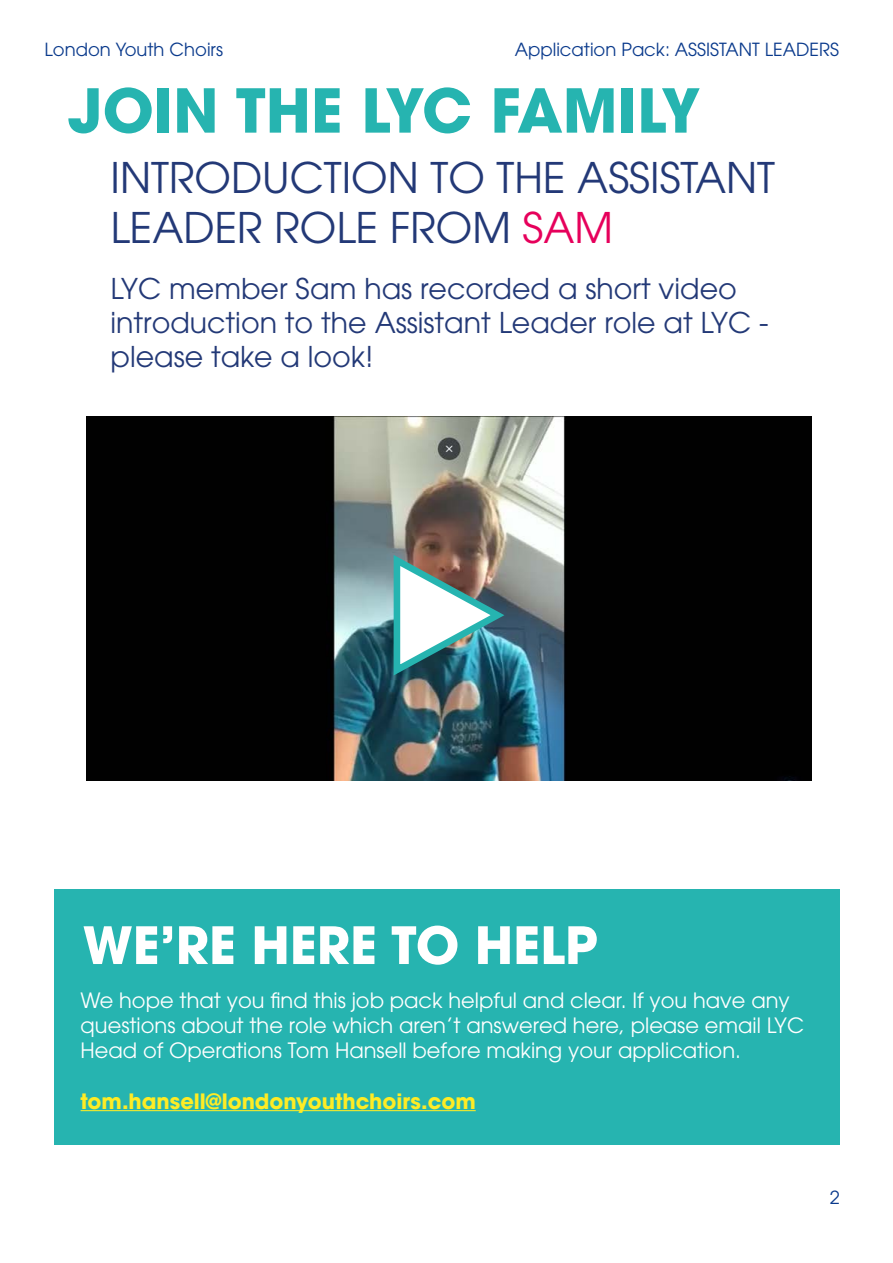
<style>
.page{position:relative;width:893px;height:1263px;background:#fff}
.page>*{position:absolute;margin:0;border:0;box-sizing:border-box;transform-origin:0 0}
.t1{font:700 60px "ITC Avant Garde Pro";color:#26b4b0}
.t2{font:700 51px "ITC Avant Garde Pro";color:#fff}
.t3{font:42px/50.4px "ITC Avant Garde Pro";color:#233977}
.t4{font:28.5px/34.2px "ITC Avant Garde Pro";color:#233977}
.t5{font:21px/25.2px "ITC Avant Garde Pro";color:#fff}
.t6{font:700 21px "ITC Avant Garde Pro";color:#feec25}
.t7{font:18px "ITC Avant Garde Pro";color:#0a3a8c}
.s1{color:#e6005b}
</style>
<div class="page">
<div style="left:54px;top:890px;width:786px;height:255px;background:#26b4b0"></div>
<hr style="left:81px;top:1110px;width:395px;height:1px;background:#feec25">
<img style="left:87px;top:416px;width:724px;height:364px">
<img style="left:390px;top:549px;width:116px;height:132px">
<p class="t7" style="left:45px;top:38px;width:180px">London Youth Choirs</p>
<p class="t7" style="left:515px;top:38px;width:326px">Application Pack: ASSISTANT LEADERS</p>
<h1 class="t1" style="left:68px;top:70px;width:634px">JOIN THE LYC FAMILY</h1>
<h3 class="t3" style="left:111px;top:152px;width:666px">INTRODUCTION TO THE ASSISTANT<br>LEADER ROLE FROM <span class="s1">SAM</span></h3>
<h3 class="t4" style="left:111px;top:271px;width:659px">LYC member Sam has recorded a short video introduction to the Assistant Leader role at LYC - please take a look!</h3>
<h2 class="t2" style="left:83px;top:911px;width:516px">WE’RE HERE TO HELP</h2>
<p class="t5" style="left:81px;top:987px;width:725px">We hope that you find this job pack helpful and clear. If you have any questions about the role which aren’t answered here, please email LYC<br>Head of Operations Tom Hansell before making your application.</p>
<p class="t6" style="left:81px;top:1087px;width:397px">tom.hansell@londonyouthchoirs.com</p>
<p class="t7" style="left:830px;top:1186px;width:11px">2</p>
</div>
